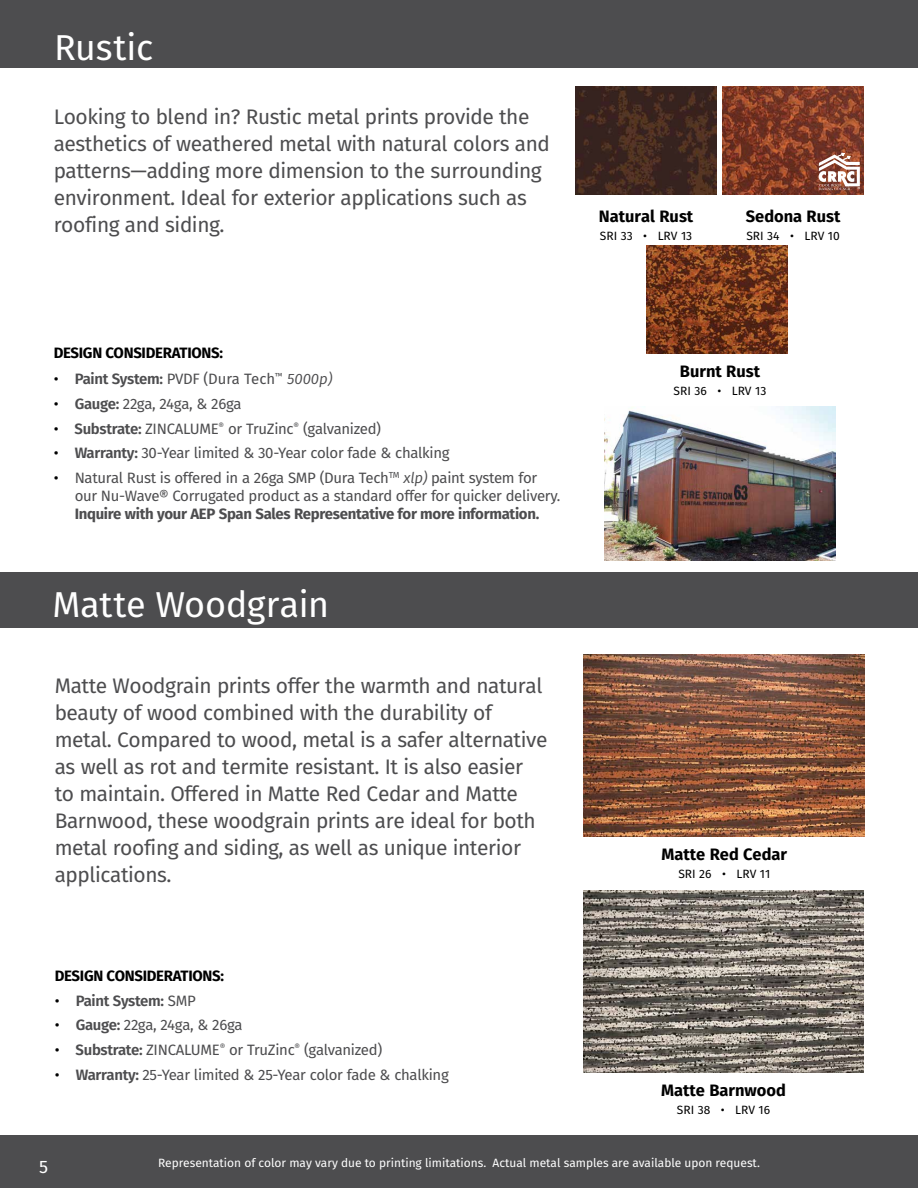
<style>
.page{position:relative;width:918px;height:1188px;background:#fff}
.page>*{position:absolute;margin:0;border:0;box-sizing:border-box;transform-origin:0 0}
.t1{font:36px "Fira Sans";letter-spacing:-.005em;color:#fff}
.t2{font:21px/27px "Fira Sans";letter-spacing:-.02em;color:#4d4d4f}
.t3{font:18px "Fira Sans";color:#fff}
.t4{font:700 16.5px "Fira Sans";color:#000}
.Square_Bullets{font:15px/18px "Fira Sans";letter-spacing:-.02em;color:#4d4d4f}
.Square_Bullets-2{font:700 15px "Fira Sans";letter-spacing:-.02em;color:#000}
.Square_Bullets-3{font:600 15px "Fira Sans";letter-spacing:-.02em;color:#4d4d4f}
.t5{font:12px "Fira Sans";color:#fff}
.t6{font:12px "Fira Sans";color:#000}
.s1{color:#000}
.s2{font-weight:600}
.s3{font-style:italic}
.s4{font-weight:700}
.s5{font-weight:400;color:#000}
.s6{font-weight:400}
</style>
<div class="page">
<img style="left:575px;top:86px;width:142px;height:108px">
<img style="left:722px;top:86px;width:142px;height:108px">
<div style="left:0;top:1135px;width:918px;height:53px;background:#4d4d4f"></div>
<div style="left:0;top:0;width:918px;height:68px;background:#4d4d4f"></div>
<div style="left:0;top:572px;width:918px;height:56px;background:#4d4d4f"></div>
<img style="left:646px;top:246px;width:142px;height:108px">
<img style="left:584px;top:655px;width:281px;height:182px">
<img style="left:583px;top:891px;width:281px;height:182px">
<img style="left:604px;top:406px;width:232px;height:155px">
<svg style="left:819px;top:153px;width:41px;height:37px"></svg>
<p class="t1" style="left:54px;top:20px;width:101px">Rustic</p>
<p class="t2" style="left:54px;top:102px;width:498px">Looking to blend in? Rustic metal prints provide the aesthetics of weathered metal with natural colors and patterns—adding more dimension to the surrounding environment. Ideal for exterior applications such as roofing and siding.</p>
<p class="t4" style="left:599px;top:202px;width:96px">Natural Rust</p>
<p class="t6" style="left:600px;top:226px;width:94px">SRI 33 • LRV 13</p>
<p class="t4" style="left:746px;top:202px;width:96px">Sedona Rust</p>
<p class="t6" style="left:746px;top:226px;width:95px">SRI 34 • LRV 10</p>
<p class="Square_Bullets-2" style="left:54px;top:340px;width:171px">DESIGN CONSIDERATIONS:</p>
<p class="Square_Bullets" style="left:54px;top:369px;width:280px"><span class="s1">•</span> <span class="s2">Paint System:</span> PVDF (Dura Tech<sup>™</sup> <span class="s3">5000p)</span></p>
<p class="Square_Bullets" style="left:54px;top:394px;width:189px"><span class="s1">•</span> <span class="s2">Gauge:</span> 22ga, 24ga, &amp; 26ga</p>
<p class="Square_Bullets" style="left:54px;top:419px;width:329px"><span class="s1">•</span> <span class="s2">Substrate:</span> ZINCALUME<sup>®</sup> or TruZinc<sup>®</sup> (galvanized)</p>
<p class="Square_Bullets" style="left:54px;top:444px;width:397px"><span class="s1">•</span> <span class="s2">Warranty:</span> 30-Year limited &amp; 30-Year color fade &amp; chalking</p>
<p class="Square_Bullets" style="left:75px;top:468px;width:487px;text-indent:-21px"><span class="s1">•</span> Natural Rust is offered in a 26ga SMP (Dura Tech<sup>TM</sup> <span class="s3">xlp)</span> paint system for our Nu-Wave® Corrugated product as a standard offer for quicker delivery.<br><span class="s4">Inquire with your AEP Span Sales Representative for more information.</span></p>
<p class="t1" style="left:52px;top:578px;width:278px">Matte Woodgrain</p>
<p class="t2" style="left:55px;top:672px;width:494px">Matte Woodgrain prints offer the warmth and natural beauty of wood combined with the durability of metal. Compared to wood, metal is a safer alternative as well as rot and termite resistant. It is also easier to maintain. Offered in Matte Red Cedar and Matte Barnwood, these woodgrain prints are ideal for both metal roofing and siding, as well as unique interior applications.</p>
<p class="Square_Bullets-2" style="left:55px;top:963px;width:171px">DESIGN CONSIDERATIONS:</p>
<p class="Square_Bullets-3" style="left:55px;top:988px;width:143px"><span class="s5">•</span> Paint System: <span class="s6">SMP</span></p>
<p class="Square_Bullets" style="left:55px;top:1016px;width:189px"><span class="s1">•</span> <span class="s2">Gauge:</span> 22ga, 24ga, &amp; 26ga</p>
<p class="Square_Bullets" style="left:55px;top:1041px;width:329px"><span class="s1">•</span> <span class="s2">Substrate:</span> ZINCALUME<sup>®</sup> or TruZinc<sup>®</sup> (galvanized)</p>
<p class="Square_Bullets" style="left:55px;top:1065px;width:396px"><span class="s1">•</span> <span class="s2">Warranty:</span> 25-Year limited &amp; 25-Year color fade &amp; chalking</p>
<p class="t4" style="left:680px;top:357px;width:82px">Burnt Rust</p>
<p class="t6" style="left:674px;top:381px;width:94px">SRI 36 • LRV 13</p>
<p class="t4" style="left:662px;top:840px;width:127px">Matte Red Cedar</p>
<p class="t6" style="left:678px;top:865px;width:93px">SRI 26 • LRV 11</p>
<p class="t4" style="left:661px;top:1076px;width:126px">Matte Barnwood</p>
<p class="t6" style="left:677px;top:1101px;width:95px">SRI 38 • LRV 16</p>
<p class="t3" style="left:39px;top:1154px;width:11px">5</p>
<p class="t5" style="left:158px;top:1154px;width:603px">Representation of color may vary due to printing limitations. Actual metal samples are available upon request.</p>
</div>
